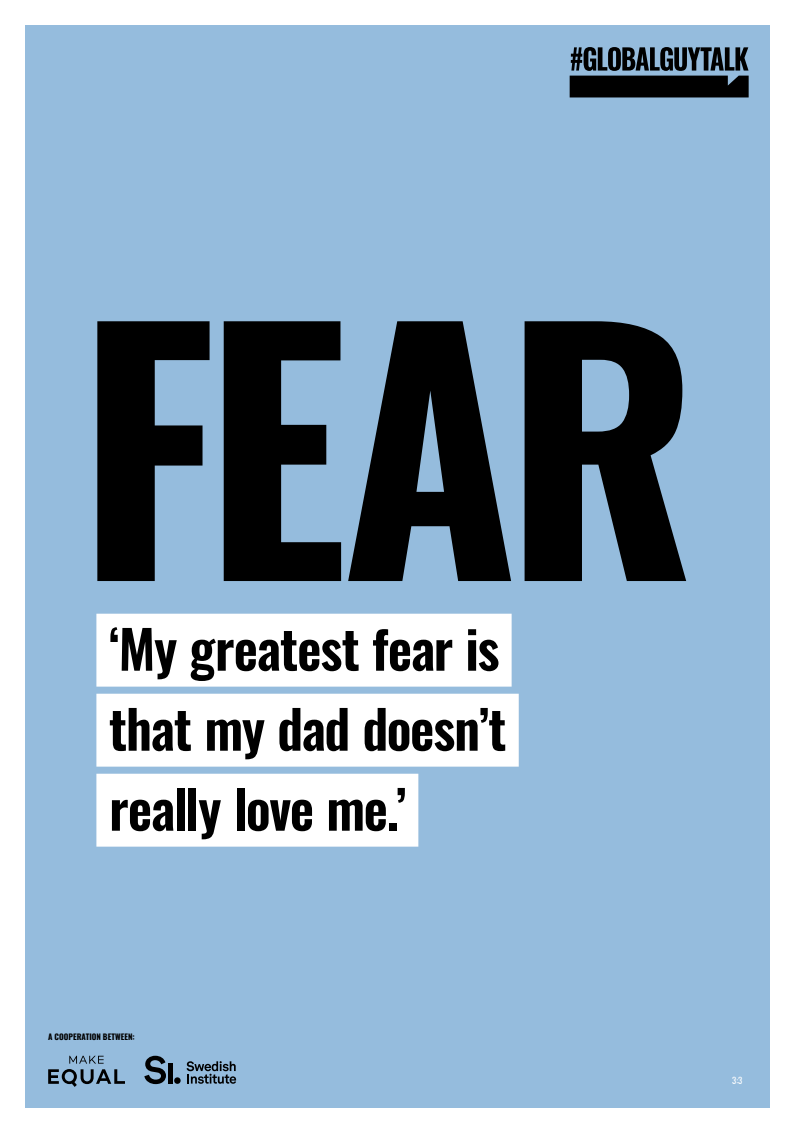
<style>
.page{position:relative;width:794px;height:1134px;background:#fff}
.page>*{position:absolute;margin:0;border:0;box-sizing:border-box;transform-origin:0 0}
.t1{font:700 320.64px "Oswald";color:#000}
.t2{font:600 52.8px/80px "Oswald";letter-spacing:-.025em;color:#000}
.t3{font:8.8px "Oswald";color:#fff}
.t4{font:700 8px "Oswald";letter-spacing:.005em;color:#000}
</style>
<div class="page">
<div style="left:25px;top:26px;width:744px;height:1082px;background:#95bcdd"></div>
<svg style="left:48px;top:1056px;width:77px;height:31px"></svg>
<svg style="left:144px;top:1056px;width:22px;height:28px"></svg>
<div style="left:168px;top:1063px;width:5px;height:20px;background:#000"></div>
<div style="left:174px;top:1077px;width:7px;height:7px;background:#000;border-radius:50%"></div>
<svg style="left:186px;top:1061px;width:50px;height:23px"></svg>
<svg style="left:569px;top:47px;width:179px;height:50px"></svg>
<div style="left:96px;top:614px;width:415px;height:73px;background:#fff"></div>
<div style="left:96px;top:694px;width:423px;height:73px;background:#fff"></div>
<div style="left:96px;top:774px;width:322px;height:73px;background:#fff"></div>
<h1 class="t1" style="left:78px;top:283px;width:621px">FEAR</h1>
<p class="t2" style="left:109px;top:612px;width:399px">‘My greatest fear is that my dad doesn’t really love me.’</p>
<p class="t4" style="left:48px;top:1033px;width:88px">A COOPERATION BETWEEN:</p>
<p class="t3" style="left:732px;top:1072px;width:12px">3:3</p>
</div>
